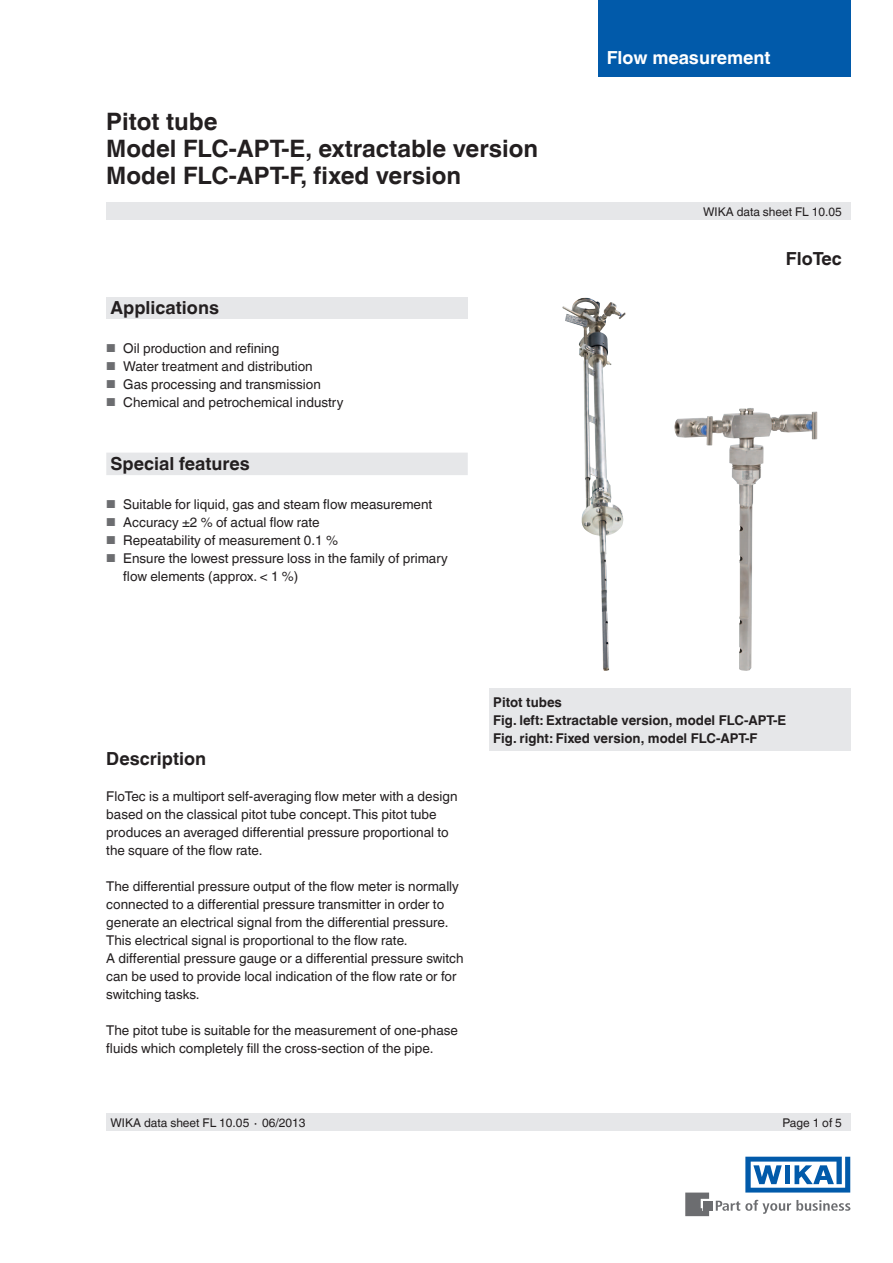
<style>
.page{position:relative;width:893px;height:1263px;background:#fff}
.page>*{position:absolute;margin:0;border:0;box-sizing:border-box;transform-origin:0 0}
.t1{font:700 24px/27px "Helvetica World";color:#231f20}
.t2{font:700 18px "Helvetica World";color:#231f20}
.t3{font:700 18px "Helvetica World";color:#fff}
.t4{font:13.5px/18px "Helvetica World";color:#231f20}
.t5{font:700 13.5px/18px "Helvetica World";color:#231f20}
.t6{font:12px "Helvetica World";color:#231f20}
.s1{font-size:11.55px;color:#6c6d70}
</style>
<div class="page">
<div style="left:106px;top:298px;width:362px;height:21px;background:#e6e7e9"></div>
<svg style="left:716px;top:1200px;width:134px;height:14px"></svg>
<div style="left:703px;top:1201px;width:9px;height:9px;background:#6c6d70"></div>
<svg style="left:685px;top:1192px;width:24px;height:24px"></svg>
<svg style="left:745px;top:1157px;width:105px;height:35px"></svg>
<div style="left:106px;top:203px;width:744px;height:17px;background:#e6e7e9"></div>
<div style="left:106px;top:1114px;width:744px;height:17px;background:#e6e7e9"></div>
<div style="left:598px;top:0;width:252px;height:77px;background:#015aaa"></div>
<div style="left:489px;top:688px;width:361px;height:63px;background:#e6e7e9"></div>
<div style="left:106px;top:453px;width:362px;height:22px;background:#e6e7e9"></div>
<img style="left:562px;top:298px;width:25px;height:14px">
<img style="left:674px;top:408px;width:143px;height:263px">
<h1 class="t1" style="left:106px;top:108px;width:433px">Pitot tube<br>Model FLC-APT-E, extractable version<br>Model FLC-APT-F, fixed version</h1>
<h2 class="t2" style="left:111px;top:297px;width:110px">Applications</h2>
<p class="t4" style="left:106px;top:339px;width:174px"><span class="s1">■</span> Oil production and refining</p>
<p class="t4" style="left:106px;top:357px;width:208px"><span class="s1">■</span> Water treatment and distribution</p>
<p class="t4" style="left:106px;top:375px;width:216px"><span class="s1">■</span> Gas processing and transmission</p>
<p class="t4" style="left:106px;top:393px;width:239px"><span class="s1">■</span> Chemical and petrochemical industry</p>
<h2 class="t2" style="left:111px;top:453px;width:141px">Special features</h2>
<p class="t4" style="left:106px;top:495px;width:327px"><span class="s1">■</span> Suitable for liquid, gas and steam flow measurement</p>
<p class="t4" style="left:106px;top:513px;width:215px"><span class="s1">■</span> Accuracy ±2 % of actual flow rate</p>
<p class="t4" style="left:106px;top:531px;width:233px"><span class="s1">■</span> Repeatability of measurement 0.1 %</p>
<p class="t4" style="left:123px;top:549px;width:326px;text-indent:-17px"><span class="s1">■</span> Ensure the lowest pressure loss in the family of primary flow elements (approx. &lt; 1 %)</p>
<h2 class="t3" style="left:607px;top:47px;width:165px">Flow measurement</h2>
<p class="t6" style="left:703px;top:204px;width:140px">WIKA data sheet FL 10.05</p>
<h2 class="t2" style="left:786px;top:248px;width:58px">FloTec</h2>
<h2 class="t2" style="left:106px;top:748px;width:101px">Description</h2>
<p class="t4" style="left:106px;top:787px;width:353px">FloTec is a multiport self-averaging flow meter with a design based on the classical pitot tube concept. This pitot tube produces an averaged differential pressure proportional to the square of the flow rate.</p>
<p class="t4" style="left:106px;top:877px;width:359px">The differential pressure output of the flow meter is normally connected to a differential pressure transmitter in order to generate an electrical signal from the differential pressure.<br>This electrical signal is proportional to the flow rate.<br>A differential pressure gauge or a differential pressure switch can be used to provide local indication of the flow rate or for switching tasks.</p>
<p class="t4" style="left:106px;top:1021px;width:353px">The pitot tube is suitable for the measurement of one-phase fluids which completely fill the cross-section of the pipe.</p>
<p class="t5" style="left:493px;top:693px;width:295px">Pitot tubes<br>Fig. left: Extractable version, model FLC-APT-E<br>Fig. right: Fixed version, model FLC-APT-F</p>
<p class="t6" style="left:111px;top:1115px;width:197px">WIKA data sheet FL 10.05 ∙ 06/2013</p>
<p class="t6" style="left:782px;top:1115px;width:61px">Page 1 of 5</p>
</div>
